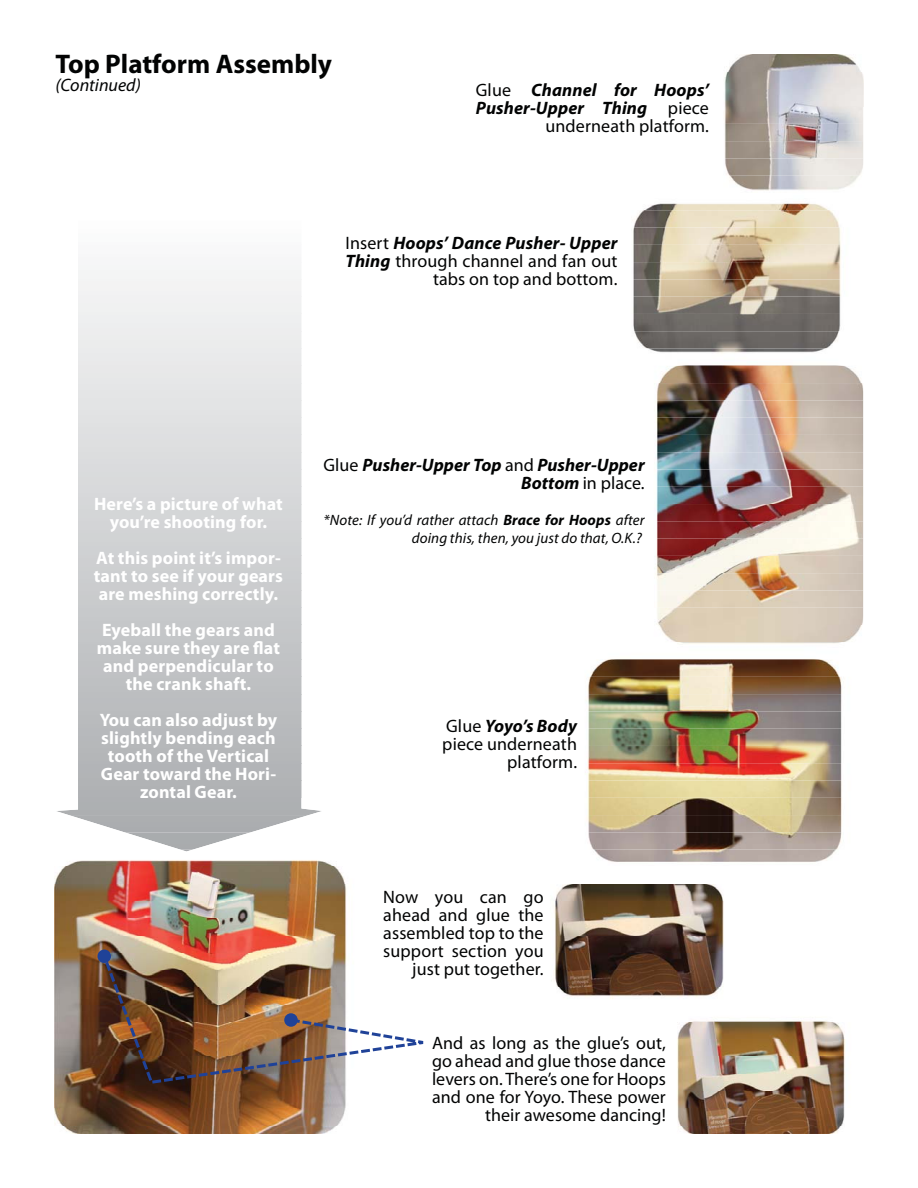
<style>
.page{position:relative;width:918px;height:1188px;background:#fff}
.page>*{position:absolute;margin:0;border:0;box-sizing:border-box;transform-origin:0 0}
.t1{font:700 27px "Myriad Pro";color:#020303}
.t2{font:18px/18px "Myriad Pro";letter-spacing:.01em;color:#020303;text-align:right}
.t3{font:700 18px/18px "Myriad Pro";letter-spacing:.01em;color:#fff;text-align:center}
.t4{font:italic 700 18px/18px "Myriad Pro";letter-spacing:.005em;color:#020303;text-align:right}
.t5{font:italic 18px "Myriad Pro";color:#020303}
.t6{font:italic 15px/18px "Myriad Pro";letter-spacing:.005em;color:#020303;text-align:right}
.s1{font-weight:400;font-style:normal}
.s2{font-weight:700;font-style:italic}
.s3{font-weight:700}
</style>
<div class="page">
<img style="left:55px;top:55px;width:808px;height:1078px">
<img style="left:78px;top:123px;width:223px;height:675px">
<img style="left:56px;top:798px;width:266px;height:17px">
<img style="left:69px;top:815px;width:240px;height:17px">
<img style="left:125px;top:832px;width:126px;height:18px">
<svg style="left:180px;top:850px;width:13px;height:2px"></svg>
<img style="left:102px;top:956px;width:340px;height:130px">
<div style="left:284px;top:1013px;width:14px;height:14px;background:#1f4298;border-radius:50%"></div>
<div style="left:98px;top:950px;width:13px;height:13px;background:#1f4298;border-radius:50%"></div>
<h1 class="t1" style="left:56px;top:54px;width:278px">Top Platform Assembly</h1>
<p class="t5" style="left:56px;top:78px;width:87px">(Continued)</p>
<p class="t4" style="left:476px;top:82px;width:235px"><span class="s1">Glue</span> Channel for Hoops’<br>Pusher-Upper Thing <span class="s1">piece underneath platform.</span></p>
<p class="t2" style="left:345px;top:235px;width:274px">Insert <span class="s2">Hoops’ Dance Pusher- Upper<br>Thing</span> through channel and fan out tabs on top and bottom.</p>
<p class="t3" style="left:94px;top:496px;width:190px">Here’s a picture of what you’re shooting for.</p>
<p class="t3" style="left:94px;top:550px;width:191px;text-align:left">At this point it’s impor&shy;tant to see if your gears are meshing correctly.</p>
<p class="t3" style="left:97px;top:622px;width:185px">Eyeball the gears and make sure they are flat and perpendicular to the crank shaft.</p>
<p class="t3" style="left:100px;top:712px;width:179px">You can also adjust by slightly bending each tooth of the Vertical<br>Gear toward the Hori&shy;zontal Gear.</p>
<p class="t4" style="left:324px;top:457px;width:323px"><span class="s1">Glue</span> Pusher-Upper Top <span class="s1">and</span> Pusher-Upper<br>Bottom <span class="s1">in place.</span></p>
<p class="t6" style="left:324px;top:512px;width:322px">*Note: If you’d rather attach <span class="s3">Brace for Hoops</span> after doing this, then, you just do that, O.K.?</p>
<p class="t2" style="left:442px;top:718px;width:136px">Glue <span class="s2">Yoyo’s Body </span>piece underneath platform.</p>
<p class="t2" style="left:383px;top:889px;width:162px">Now you can go ahead and glue the assembled top to the support section you just put together.</p>
<p class="t2" style="left:432px;top:1035px;width:235px">And as long as the glue’s out, go ahead and glue those dance levers on. There’s one for Hoops and one for Yoyo. These power their awesome dancing!</p>
</div>
